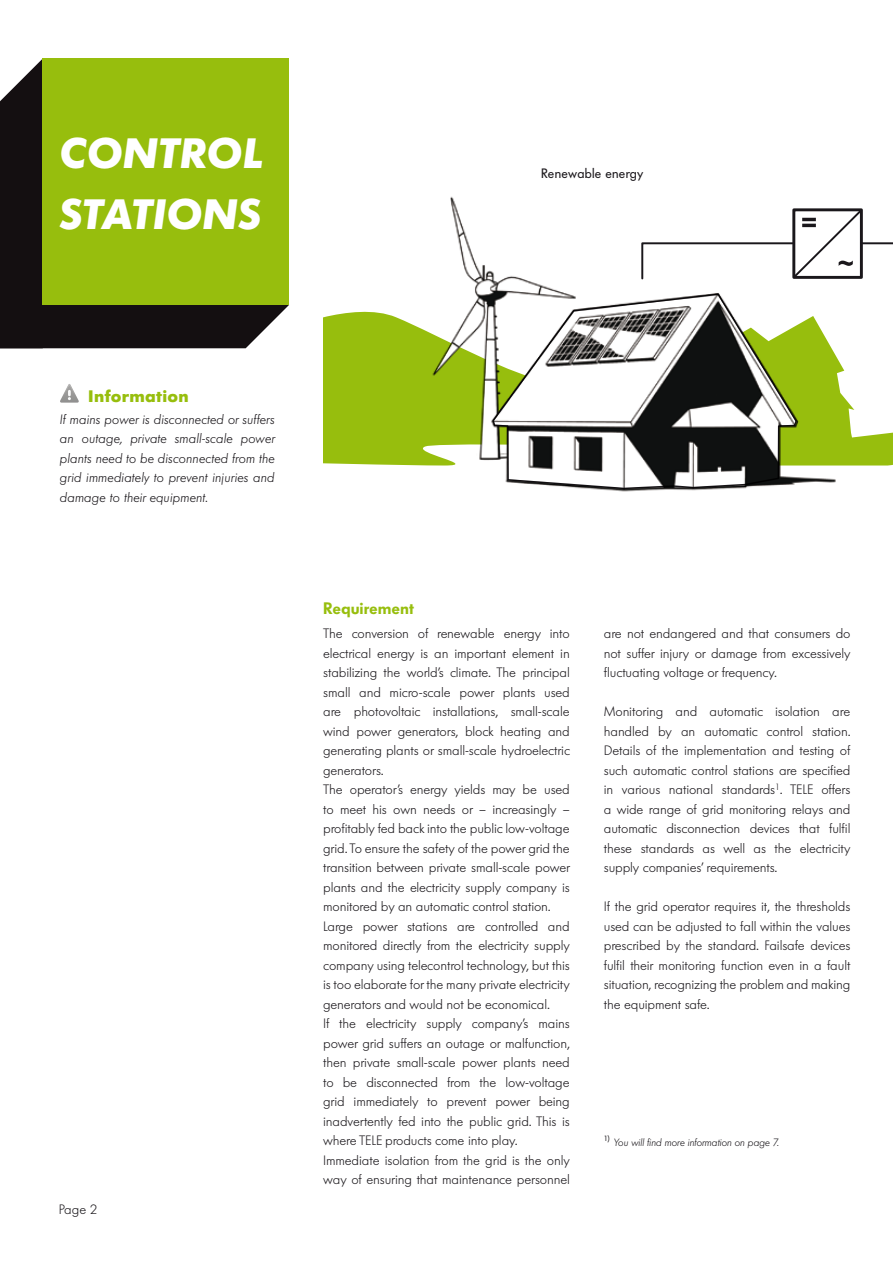
<style>
.page{position:relative;width:893px;height:1263px;background:#fff}
.page>*{position:absolute;margin:0;border:0;box-sizing:border-box;transform-origin:0 0}
.t1{font:italic 700 42px/61.5px "Futura Serie BQ";color:#fff}
.t2{font:600 16.5px "Futura Serie BQ";color:#97be0d}
.t3{font:700 16.5px "Futura Serie BQ";letter-spacing:.02em;color:#97be0d}
.t4{font:300 13.5px/19.5px "Futura Serie BQ";letter-spacing:-.01em;color:#1a171b;text-align:justify}
.t5{font:italic 300 13.5px/19.5px "Futura Serie BQ";letter-spacing:.02em;color:#1a171b;text-align:justify}
.t6{font:13.5px "Futura Serie BQ";letter-spacing:.02em;color:#1a171b}
.t7{font:italic 300 10.5px "Futura Serie BQ";color:#1a171b}
</style>
<div class="page">
<svg style="left:0;top:58px;width:289px;height:290px;background:#282424"></svg>
<div style="left:43px;top:58px;width:246px;height:247px;background:#97be0d"></div>
<svg style="left:324px;top:311px;width:562px;height:155px;fill:#97be0d"></svg>
<svg style="left:886px;top:432px;width:7px;height:34px"></svg>
<img style="left:424px;top:196px;width:104px;height:270px">
<img style="left:472px;top:281px;width:391px;height:211px">
<svg style="left:641px;top:208px;width:252px;height:72px"></svg>
<svg style="left:60px;top:384px;width:19px;height:19px"></svg>
<h1 class="t1" style="left:60px;top:122px;width:205px">CONTROL<br>STATIONS</h1>
<p class="t6" style="left:541px;top:165px;width:104px">Renewable energy</p>
<p class="t3" style="left:88px;top:386px;width:102px">Information</p>
<p class="t5" style="left:60px;top:409px;width:217px">If mains power is disconnected or suffers an outage, private small-scale power plants need to be disconnected from the grid immediately to prevent injuries and damage to their equipment.</p>
<p class="t4" style="left:59px;top:1199px;width:40px">Page 2</p>
<p class="t2" style="left:323px;top:599px;width:92px">Requirement</p>
<p class="t4" style="left:323px;top:624px;width:248px;text-align:left">The conversion of renewable energy into electrical energy is an important element in stabilizing the world’s climate. The principal small and micro-scale power plants used are photovoltaic installations, small-scale wind power generators, block heating and generating plants or small-scale hydroelectric generators.<br>The operator’s energy yields may be used to meet his own needs or – increasingly – profitably fed back into the public low-voltage grid. To ensure the safety of the power grid the transition between private small-scale power plants and the electricity supply company is monitored by an automatic control station.<br>Large power stations are controlled and monitored directly from the electricity supply company using telecontrol technology, but this is too elaborate for the many private electricity generators and would not be economical.<br>If the electricity supply company’s mains power grid suffers an outage or malfunction, then private small-scale power plants need to be disconnected from the low-voltage grid immediately to prevent power being inadvertently fed into the public grid. This is where TELE products come into play.<br>Immediate isolation from the grid is the only way of ensuring that maintenance personnel</p>
<p class="t4" style="left:604px;top:624px;width:248px">are not endangered and that consumers do not suffer injury or damage from excessively fluctuating voltage or frequency.</p>
<p class="t4" style="left:604px;top:702px;width:248px">Monitoring and automatic isolation are handled by an automatic control station.<br>Details of the implementation and testing of such automatic control stations are specified in various national standards<sup>1</sup>. TELE offers a wide range of grid monitoring relays and automatic disconnection devices that fulfil these standards as well as the electricity supply companies’ requirements.</p>
<p class="t4" style="left:604px;top:897px;width:248px">If the grid operator requires it, the thresholds used can be adjusted to fall within the values prescribed by the standard. Failsafe devices fulfil their monitoring function even in a fault situation, recognizing the problem and making the equipment safe.</p>
<p class="t7" style="left:604px;top:1136px;width:177px"><sup>1)</sup> You will find more information on page 7.</p>
</div>
